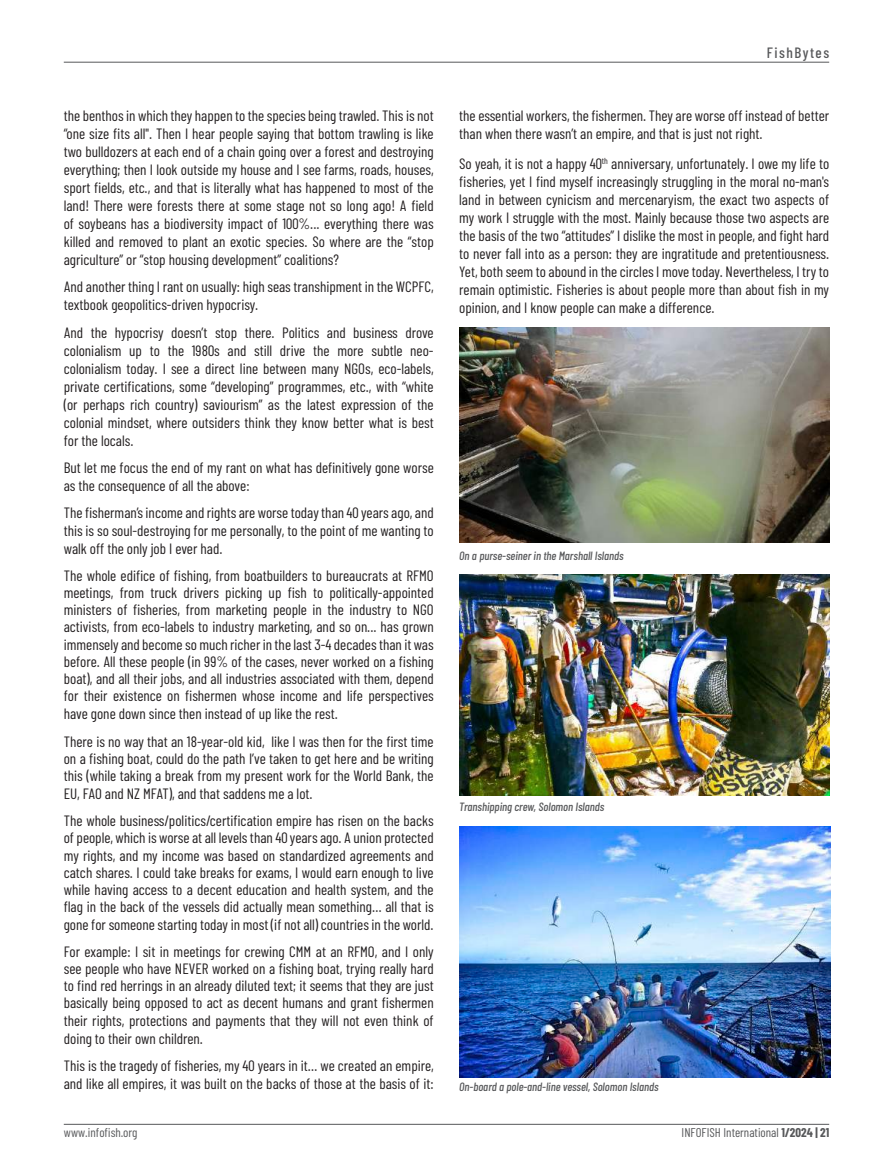
<style>
.page{position:relative;width:893px;height:1170px;background:#fff}
.page>*{position:absolute;margin:0;border:0;box-sizing:border-box;transform-origin:0 0}
.t1{font:15px/18px "Barlow Condensed";color:#231f20;text-align:justify}
.t2{font:500 15px "Barlow Condensed";letter-spacing:.1em;color:#57585a}
.t3{font:12.75px "Barlow Condensed";color:#57585a}
.t4{font:italic 500 12px "Barlow Condensed";color:#57585a}
.s1{font-weight:700}
</style>
<div class="page">
<hr style="left:64px;top:1123px;width:765px;height:1px;background:#57585a">
<hr style="left:64px;top:62px;width:765px;height:1px;background:#57585a">
<img style="left:459px;top:327px;width:370px;height:215px">
<img style="left:459px;top:575px;width:370px;height:220px">
<img style="left:459px;top:826px;width:371px;height:251px">
<p class="t1" style="left:64px;top:107px;width:371px">the benthos in which they happen to the species being trawled. This is not “one size fits all". Then I hear people saying that bottom trawling is like two bulldozers at each end of a chain going over a forest and destroying everything; then I look outside my house and I see farms, roads, houses, sport fields, etc., and that is literally what has happened to most of the land! There were forests there at some stage not so long ago! A field of soybeans has a biodiversity impact of 100%... everything there was killed and removed to plant an exotic species. So where are the “stop agriculture” or “stop housing development” coalitions?</p>
<p class="t1" style="left:64px;top:278px;width:371px">And another thing I rant on usually: high seas transhipment in the WCPFC, textbook geopolitics-driven hypocrisy.</p>
<p class="t1" style="left:64px;top:323px;width:371px">And the hypocrisy doesn’t stop there. Politics and business drove colonialism up to the 1980s and still drive the more subtle neo&shy;colonialism today. I see a direct line between many NGOs, eco-labels, private certifications, some “developing” programmes, etc., with “white (or perhaps rich country) saviourism” as the latest expression of the colonial mindset, where outsiders think they know better what is best for the locals.</p>
<p class="t1" style="left:64px;top:458px;width:372px">But let me focus the end of my rant on what has definitively gone worse as the consequence of all the above:</p>
<p class="t1" style="left:64px;top:503px;width:371px">The fisherman’s income and rights are worse today than 40 years ago, and this is so soul-destroying for me personally, to the point of me wanting to walk off the only job I ever had.</p>
<p class="t1" style="left:64px;top:566px;width:371px;line-height:17.4px">The whole edifice of fishing, from boatbuilders to bureaucrats at RFMO meetings, from truck drivers picking up fish to politically-appointed ministers of fisheries, from marketing people in the industry to NGO activists, from eco-labels to industry marketing, and so on... has grown immensely and become so much richer in the last 3-4 decades than it was before. All these people (in 99% of the cases, never worked on a fishing boat), and all their jobs, and all industries associated with them, depend for their existence on fishermen whose income and life perspectives have gone down since then instead of up like the rest.</p>
<p class="t1" style="left:64px;top:732px;width:371px;line-height:17.5px">There is no way that an 18-year-old kid, like I was then for the first time on a fishing boat, could do the path I’ve taken to get here and be writing this (while taking a break from my present work for the World Bank, the EU, FAO and NZ MFAT), and that saddens me a lot.</p>
<p class="t1" style="left:64px;top:811px;width:371px;line-height:17.2px">The whole business/politics/certification empire has risen on the backs of people, which is worse at all levels than 40 years ago. A union protected my rights, and my income was based on standardized agreements and catch shares. I could take breaks for exams, I would earn enough to live while having access to a decent education and health system, and the flag in the back of the vessels did actually mean something… all that is gone for someone starting today in most (if not all) countries in the world.</p>
<p class="t1" style="left:64px;top:942px;width:371px;line-height:17.4px">For example: I sit in meetings for crewing CMM at an RFMO, and I only see people who have NEVER worked on a fishing boat, trying really hard to find red herrings in an already diluted text; it seems that they are just basically being opposed to act as decent humans and grant fishermen their rights, protections and payments that they will not even think of doing to their own children.</p>
<p class="t1" style="left:64px;top:1055px;width:371px">This is the tragedy of fisheries, my 40 years in it… we created an empire, and like all empires, it was built on the backs of those at the basis of it:</p>
<p class="t2" style="left:767px;top:43px;width:64px">FishBytes</p>
<p class="t1" style="left:459px;top:107px;width:371px">the essential workers, the fishermen. They are worse off instead of better than when there wasn’t an empire, and that is just not right.</p>
<p class="t1" style="left:459px;top:155px;width:371px">So yeah, it is not a happy 40<sup>th</sup> anniversary, unfortunately. I owe my life to fisheries, yet I find myself increasingly struggling in the moral no-man's land in between cynicism and mercenaryism, the exact two aspects of my work I struggle with the most. Mainly because those two aspects are the basis of the two “attitudes” I dislike the most in people, and fight hard to never fall into as a person: they are ingratitude and pretentiousness.<br>Yet, both seem to abound in the circles I move today. Nevertheless, I try to remain optimistic. Fisheries is about people more than about fish in my opinion, and I know people can make a difference.</p>
<p class="t4" style="left:459px;top:548px;width:166px">On a purse-seiner in the Marshall Islands</p>
<p class="t4" style="left:459px;top:799px;width:147px">Transhipping crew, Solomon Islands</p>
<p class="t4" style="left:459px;top:1078px;width:201px">On-board a pole-and-line vessel, Solomon Islands</p>
<p class="t3" style="left:64px;top:1124px;width:75px">www.infofish.org</p>
<p class="t3" style="left:682px;top:1124px;width:149px">INFOFISH International <span class="s1">1/2024 | 21</span></p>
</div>
